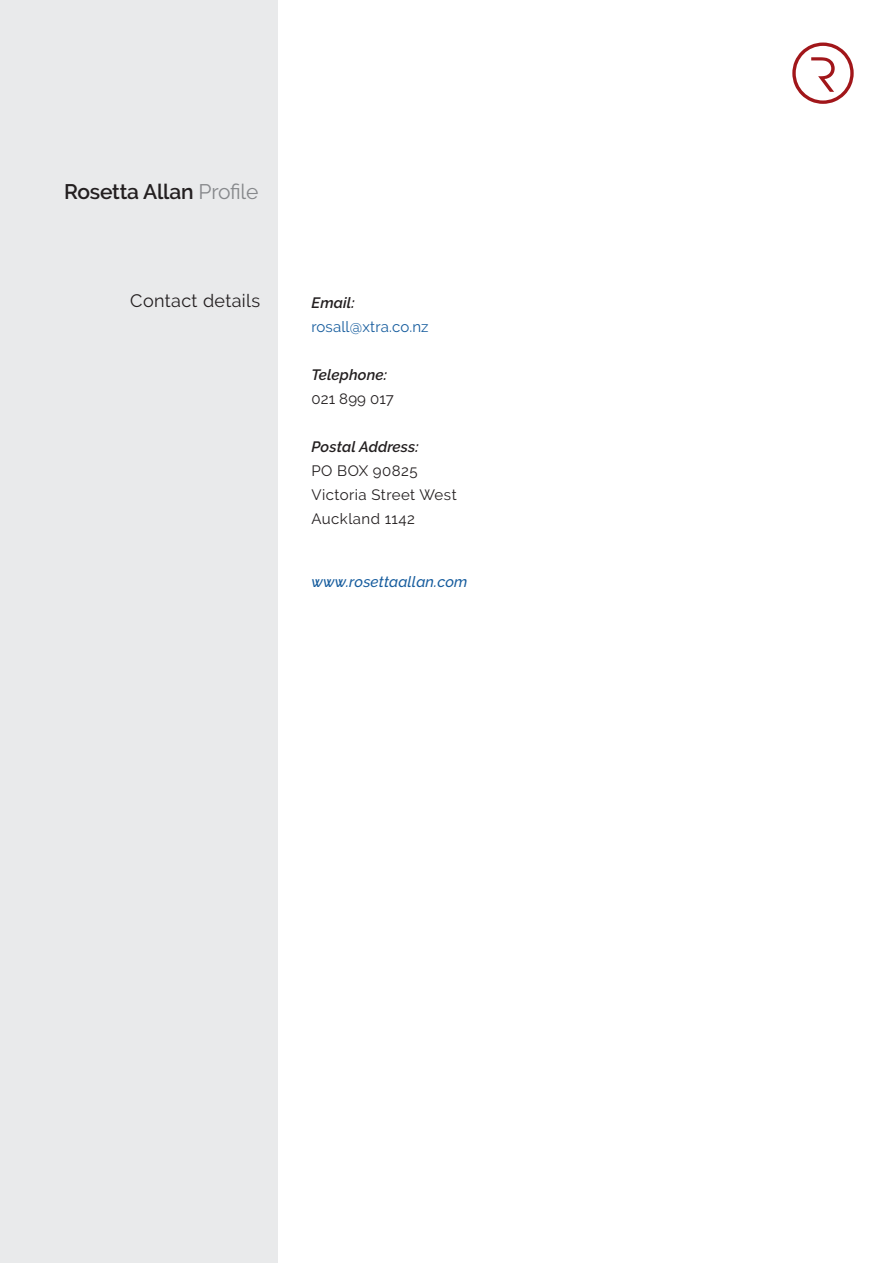
<style>
.page{position:relative;width:893px;height:1263px;background:#fff}
.page>*{position:absolute;margin:0;border:0;box-sizing:border-box;transform-origin:0 0}
.t1{font:600 21px "Raleway";letter-spacing:-.01em;color:#231f20}
.t2{font:18px "Raleway";letter-spacing:.02em;color:#231f20}
.t3{font:15px "Raleway";letter-spacing:.03em;color:#231f20}
.t4{font:italic 600 15px "Raleway";letter-spacing:.01em;color:#231f20}
.t5{font:italic 500 15px "Raleway";letter-spacing:.01em;color:#175d9e}
.t6{font:15px "Raleway";letter-spacing:.01em;color:#175d9e}
.t7{font:15px "Raleway";letter-spacing:.01em;color:#231f20}
.s1{font-weight:400;color:#86888b}
</style>
<div class="page">
<div style="left:0;top:0;width:278px;height:1263px;background:#e9eaeb"></div>
<svg style="left:792px;top:43px;width:62px;height:61px"></svg>
<p class="t1" style="left:64px;top:180px;width:196px">Rosetta Allan <span class="s1">Profile</span></p>
<p class="t2" style="left:130px;top:290px;width:131px">Contact details</p>
<p class="t4" style="left:311px;top:294px;width:45px">Email:</p>
<p class="t6" style="left:311px;top:317px;width:119px">rosall@xtra.co.nz</p>
<p class="t4" style="left:311px;top:366px;width:77px">Telephone:</p>
<p class="t7" style="left:311px;top:389px;width:84px">021 899 017</p>
<p class="t4" style="left:311px;top:438px;width:109px">Postal Address:</p>
<p class="t3" style="left:311px;top:461px;width:108px">PO BOX 90825</p>
<p class="t3" style="left:311px;top:485px;width:147px">Victoria Street West</p>
<p class="t3" style="left:311px;top:509px;width:105px">Auckland 1142</p>
<p class="t5" style="left:311px;top:573px;width:158px">www.rosettaallan.com</p>
</div>
